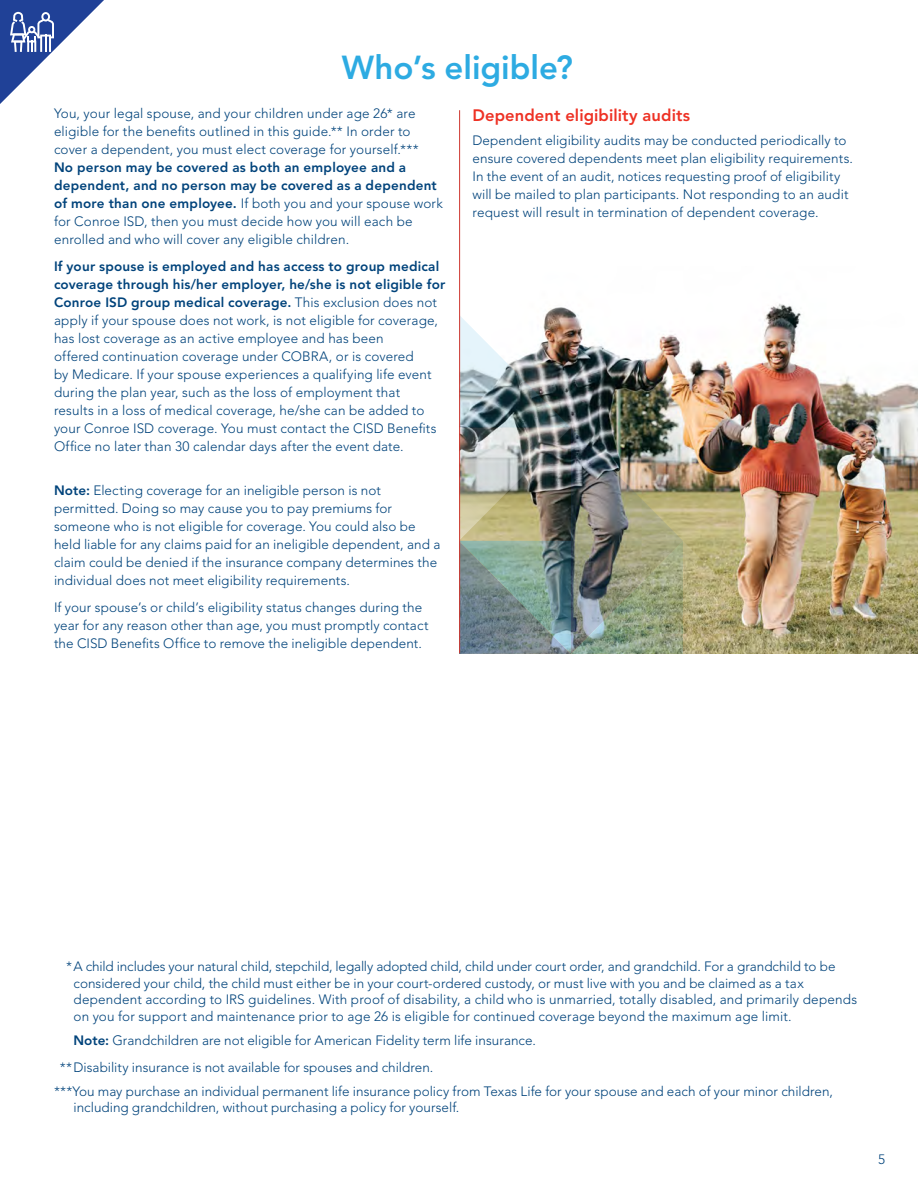
<style>
.page{position:relative;width:918px;height:1188px;background:#fff}
.page>*{position:absolute;margin:0;border:0;box-sizing:border-box;transform-origin:0 0}
.t1{font:800 33px "Avenir LT Std";color:#2dabe2}
.t2{font:800 16.5px "Avenir LT Std";letter-spacing:.005em;color:#ee3124}
.t3{font:300 13.5px/18px "Avenir LT Std";letter-spacing:.005em;color:#00437b}
.s1{font-weight:800}
</style>
<div class="page">
<img style="left:460px;top:267px;width:458px;height:387px">
<img style="left:459px;top:315px;width:336px;height:339px">
<hr style="left:459px;top:110px;width:1px;height:543px;background:#ce372f">
<svg style="left:0;top:0;width:104px;height:104px"></svg>
<h2 class="t1" style="left:342px;top:48px;width:233px">Who’s eligible?</h2>
<p class="t3" style="left:54px;top:105px;width:390px">You, your legal spouse, and your children under age 26* are eligible for the benefits outlined in this guide.** In order to cover a dependent, you must elect coverage for yourself.***<br><span class="s1">No person may be covered as both an employee and a dependent, and no person may be covered as a dependent of more than one employee.</span> If both you and your spouse work for Conroe ISD, then you must decide how you will each be enrolled and who will cover any eligible children.</p>
<p class="t3" style="left:54px;top:257px;width:393px"><span class="s1">If your spouse is employed and has access to group medical coverage through his/her employer, he/she is not eligible for Conroe ISD group medical coverage.</span> This exclusion does not apply if your spouse does not work, is not eligible for coverage, has lost coverage as an active employee and has been<br>offered continuation coverage under COBRA, or is covered<br>by Medicare. If your spouse experiences a qualifying life event during the plan year, such as the loss of employment that<br>results in a loss of medical coverage, he/she can be added to your Conroe ISD coverage. You must contact the CISD Benefits Office no later than 30 calendar days after the event date.</p>
<p class="t3" style="left:54px;top:482px;width:388px"><span class="s1">Note:</span> Electing coverage for an ineligible person is not permitted. Doing so may cause you to pay premiums for someone who is not eligible for coverage. You could also be held liable for any claims paid for an ineligible dependent, and a claim could be denied if the insurance company determines the individual does not meet eligibility requirements.</p>
<p class="t3" style="left:54px;top:598px;width:376px">If your spouse’s or child’s eligibility status changes during the year for any reason other than age, you must promptly contact the CISD Benefits Office to remove the ineligible dependent.</p>
<h3 class="t2" style="left:472px;top:105px;width:219px">Dependent eligibility audits</h3>
<p class="t3" style="left:472px;top:132px;width:382px">Dependent eligibility audits may be conducted periodically to ensure covered dependents meet plan eligibility requirements.<br>In the event of an audit, notices requesting proof of eligibility will be mailed to plan participants. Not responding to an audit request will result in termination of dependent coverage.</p>
<p class="t3" style="left:73px;top:959px;width:785px;line-height:16.5px;text-indent:-7px">*A child includes your natural child, stepchild, legally adopted child, child under court order, and grandchild. For a grandchild to be considered your child, the child must either be in your court-ordered custody, or must live with you and be claimed as a tax dependent according to IRS guidelines. With proof of disability, a child who is unmarried, totally disabled, and primarily depends on you for support and maintenance prior to age 26 is eligible for continued coverage beyond the maximum age limit.</p>
<p class="t3" style="left:73px;top:1031px;width:464px"><span class="s1">Note:</span> Grandchildren are not eligible for American Fidelity term life insurance.</p>
<p class="t3" style="left:54px;top:1055px;width:780px;line-height:23.9px;text-indent:6px">**Disability insurance is not available for spouses and children.<br>***You may purchase an individual permanent life insurance policy from Texas Life for your spouse and each of your minor children,</p>
<p class="t3" style="left:73px;top:1098px;width:387px">including grandchildren, without purchasing a policy for yourself.</p>
<p class="t3" style="left:878px;top:1150px;width:9px">5</p>
</div>
